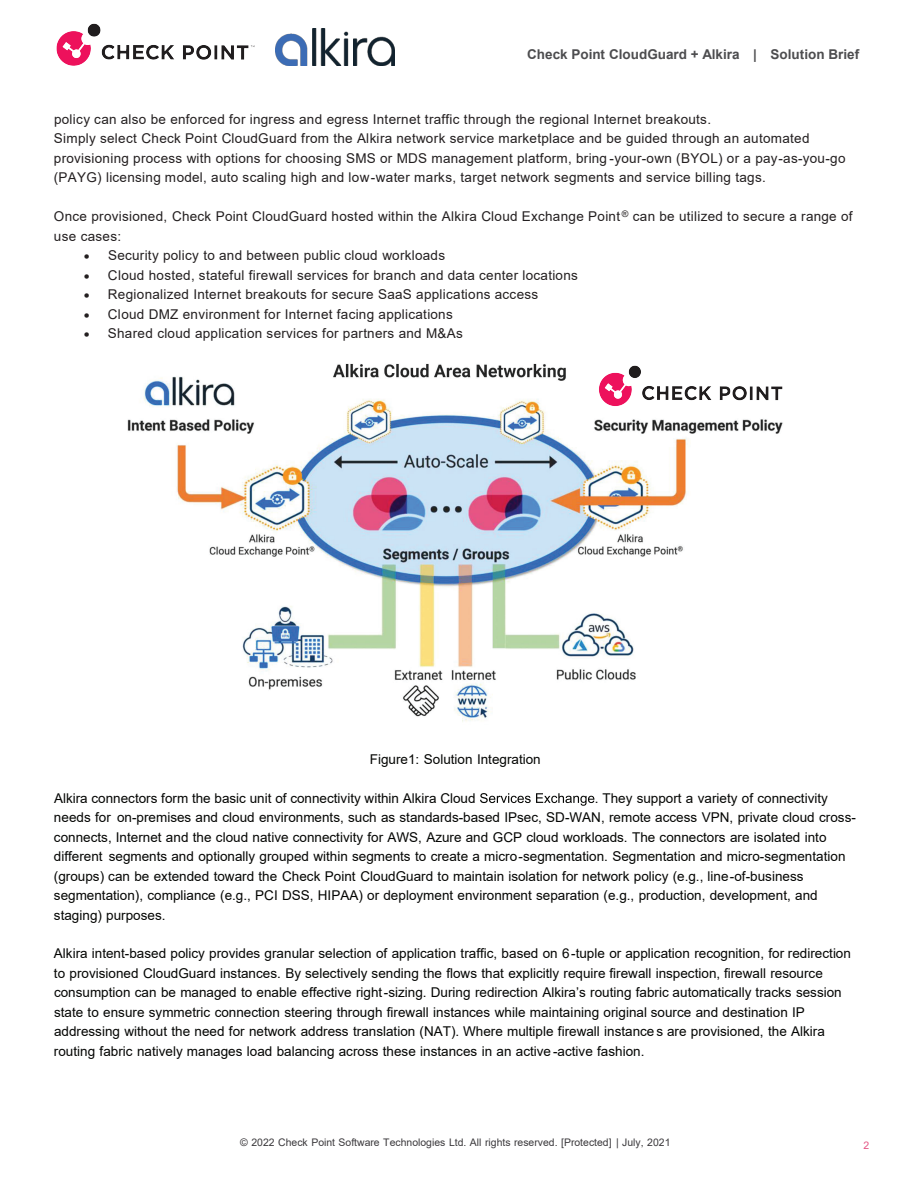
<style>
.page{position:relative;width:918px;height:1188px;background:#fff}
.page>*{position:absolute;margin:0;border:0;box-sizing:border-box;transform-origin:0 0}
.t1{font:21px/19.5px "Myriad Pro";color:#231f20;text-align:justify}
.t2{font:13.5px/19.5px "Arial";color:#040503}
.t3{font:13.5px/19.5px "Arial";letter-spacing:.015em;color:#231f20}
.t4{font:700 13.5px "Arial";color:#4d4d4f}
.t5{font:10.5px "Arial";color:#3b393c}
.t6{font:10.5px "Arial";color:#e55685}
</style>
<div class="page">
<img style="left:291px;top:28px;width:103px;height:38px">
<img style="left:127px;top:363px;width:560px;height:359px">
<img style="left:567px;top:363px;width:216px;height:76px">
<svg style="left:480px;top:793px;width:114px;height:13px"></svg>
<img style="left:56px;top:23px;width:235px;height:43px">
<p class="t4" style="left:527px;top:44px;width:334px">Check Point CloudGuard + Alkira | Solution Brief</p>
<p class="t3" style="left:54px;top:109px;width:793px">policy can also be enforced for ingress and egress Internet traffic through the regional Internet breakouts.<br>Simply select Check Point CloudGuard from the Alkira network service marketplace and be guided through an automated provisioning process with options for choosing SMS or MDS management platform, bring -your-own (BYOL) or a pay-as-you-go (PAYG) licensing model, auto scaling high and low-water marks, target network segments and service billing tags.</p>
<p class="t3" style="left:54px;top:207px;width:800px">Once provisioned, Check Point CloudGuard hosted within the Alkira Cloud Exchange Point <sup>®</sup> can be utilized to secure a range of</p>
<p class="t3" style="left:54px;top:226px;width:69px">use cases:</p>
<p class="t3" style="left:108px;top:246px;width:339px">Security policy to and between public cloud workloads</p>
<p class="t3" style="left:108px;top:265px;width:471px">Cloud hosted, stateful firewall services for branch and data center locations</p>
<p class="t3" style="left:108px;top:285px;width:432px">Regionalized Internet breakouts for secure SaaS applications access</p>
<p class="t3" style="left:108px;top:304px;width:346px">Cloud DMZ environment for Internet facing applications</p>
<p class="t3" style="left:108px;top:324px;width:356px">Shared cloud application services for partners and M&amp;As</p>
<h1 class="t1" style="left:84px;top:245px;width:7px">• • • • •</h1>
<p class="t2" style="left:370px;top:749px;width:172px">Figure1: Solution Integration</p>
<p class="t2" style="left:54px;top:788px;width:423px">Alkira connectors form the basic unit of connectivity within Alkira Cloud</p>
<p class="t2" style="left:54px;top:788px;width:803px;text-indent:541px">. They support a variety of connectivity needs for on-premises and cloud environments, such as standards-based IPsec, SD-WAN, remote access VPN, private cloud cross&shy;connects, Internet and the cloud native connectivity for AWS, Azure and GCP cloud workloads. The connectors are isolated into different segments and optionally grouped within segments to create a micro-segmentation. Segmentation and micro-segmentation (groups) can be extended toward the Check Point CloudGuard to maintain isolation for network policy (e.g., line-of-business segmentation), compliance (e.g., PCI DSS, HIPAA) or deployment environment separation (e.g., production, development, and staging) purposes.</p>
<p class="t2" style="left:54px;top:944px;width:799px">Alkira intent-based policy provides granular selection of application traffic, based on 6-tuple or application recognition, for redirection to provisioned CloudGuard instances. By selectively sending the flows that explicitly require firewall inspection, firewall resource consumption can be managed to enable effective right-sizing. During redirection Alkira’s routing fabric automatically tracks session state to ensure symmetric connection steering through firewall instances while maintaining original source and destination IP addressing without the need for network address translation (NAT). Where multiple firewall instance s are provisioned, the Alkira routing fabric natively manages load balancing across these instances in an active -active fashion.</p>
<p class="t5" style="left:240px;top:1135px;width:432px">© 2022 Check Point Software Technologies Ltd. All rights reserved. [Protected] | July, 2021</p>
<p class="t6" style="left:864px;top:1138px;width:7px">2</p>
</div>
